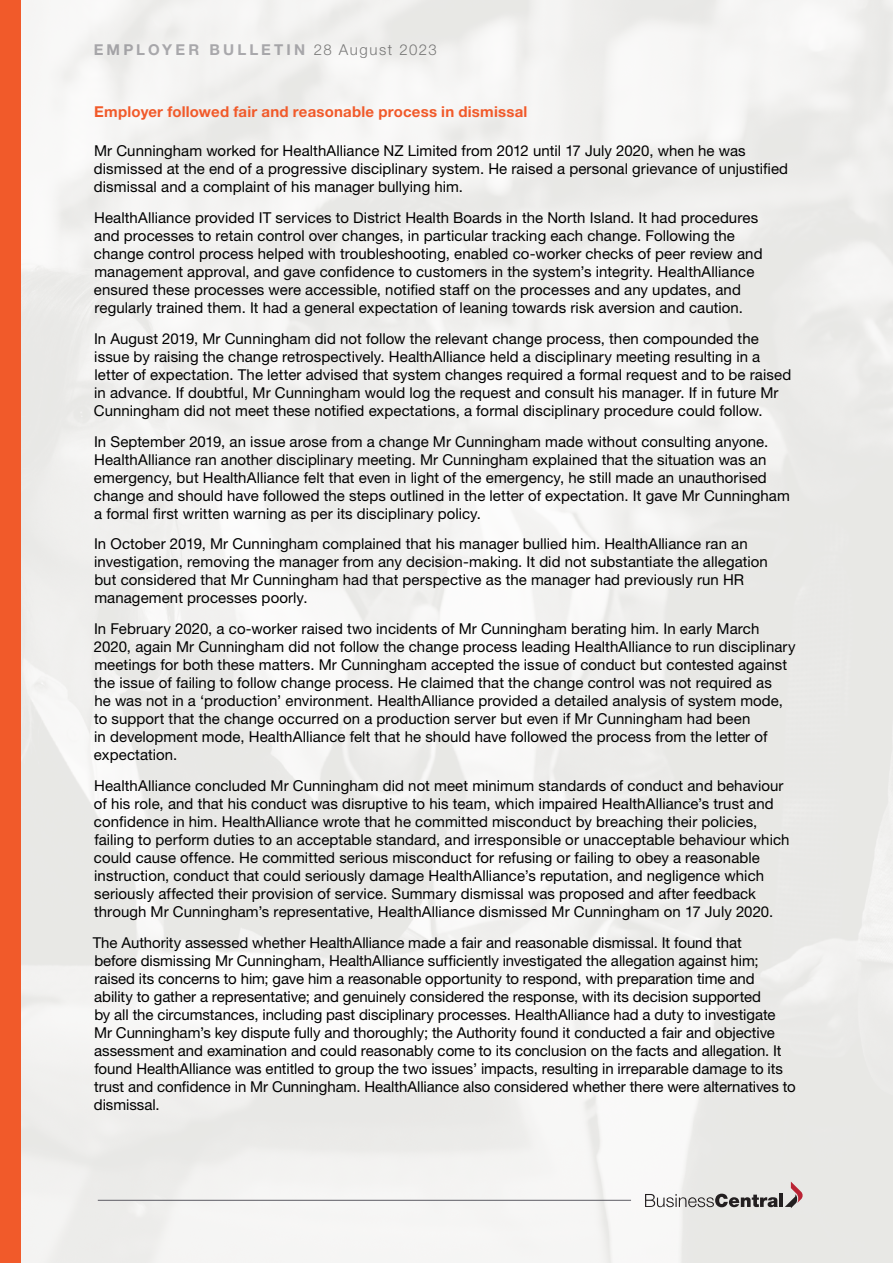
<style>
.page{position:relative;width:893px;height:1263px;background:#fff}
.page>*{position:absolute;margin:0;border:0;box-sizing:border-box;transform-origin:0 0}
.b_Body_text{font:15px/18px "Helvetica Neue LT Pro";letter-spacing:.005em;color:#000}
.b_Heading_2__orange{font:700 15px "Helvetica Neue LT Pro";letter-spacing:.015em;color:#f15a2a}
.t1{font:700 15px "Helvetica Neue LT Pro";letter-spacing:.21em;color:#5c5b63}
.s1{font-weight:300;color:#000}
</style>
<div class="page">
<img style="left:21px;top:0;width:872px;height:1263px">
<hr style="left:98px;top:1200px;width:533px;height:1px;background:#5c5b63">
<svg style="left:645px;top:1194px;width:133px;height:13px;background:#a19f9e"></svg>
<hr style="left:779px;top:1194px;width:4px;height:13px;background:#231f20">
<svg style="left:785px;top:1181px;width:18px;height:27px"></svg>
<div style="left:0;top:0;width:21px;height:1263px;background:#f15a2a"></div>
<p class="t1" style="left:94px;top:41px;width:345px">EMPLOYER BULLETIN <span class="s1">28 August 2023</span></p>
<p class="b_Heading_2__orange" style="left:94px;top:102px;width:435px">Employer followed fair and reasonable process in dismissal</p>
<p class="b_Body_text" style="left:94px;top:142px;width:696px">Mr Cunningham worked for HealthAlliance NZ Limited from 2012 until 17 July 2020, when he was dismissed at the end of a progressive disciplinary system. He raised a personal grievance of unjustified dismissal and a complaint of his manager bullying him.</p>
<p class="b_Body_text" style="left:94px;top:208px;width:670px">HealthAlliance provided IT services to District Health Boards in the North Island. It had procedures and processes to retain control over changes, in particular tracking each change. Following the change control process helped with troubleshooting, enabled co-worker checks of peer review and management approval, and gave confidence to customers in the system’s integrity. HealthAlliance ensured these processes were accessible, notified staff on the processes and any updates, and regularly trained them. It had a general expectation of leaning towards risk aversion and caution.</p>
<p class="b_Body_text" style="left:94px;top:329px;width:699px">In August 2019, Mr Cunningham did not follow the relevant change process, then compounded the issue by raising the change retrospectively. HealthAlliance held a disciplinary meeting resulting in a letter of expectation. The letter advised that system changes required a formal request and to be raised in advance. If doubtful, Mr Cunningham would log the request and consult his manager. If in future Mr Cunningham did not meet these notified expectations, a formal disciplinary procedure could follow.</p>
<p class="b_Body_text" style="left:94px;top:432px;width:697px">In September 2019, an issue arose from a change Mr Cunningham made without consulting anyone.<br>HealthAlliance ran another disciplinary meeting. Mr Cunningham explained that the situation was an emergency, but HealthAlliance felt that even in light of the emergency, he still made an unauthorised change and should have followed the steps outlined in the letter of expectation. It gave Mr Cunningham a formal first written warning as per its disciplinary policy.</p>
<p class="b_Body_text" style="left:94px;top:535px;width:675px">In October 2019, Mr Cunningham complained that his manager bullied him. HealthAlliance ran an investigation, removing the manager from any decision-making. It did not substantiate the allegation but considered that Mr Cunningham had that perspective as the manager had previously run HR management processes poorly.</p>
<p class="b_Body_text" style="left:94px;top:619px;width:703px">In February 2020, a co-worker raised two incidents of Mr Cunningham berating him. In early March 2020, again Mr Cunningham did not follow the change process leading HealthAlliance to run disciplinary meetings for both these matters. Mr Cunningham accepted the issue of conduct but contested against the issue of failing to follow change process. He claimed that the change control was not required as<br>he was not in a ‘production’ environment. HealthAlliance provided a detailed analysis of system mode, to support that the change occurred on a production server but even if Mr Cunningham had been<br>in development mode, HealthAlliance felt that he should have followed the process from the letter of expectation.</p>
<p class="b_Body_text" style="left:94px;top:776px;width:697px">HealthAlliance concluded Mr Cunningham did not meet minimum standards of conduct and behaviour of his role, and that his conduct was disruptive to his team, which impaired HealthAlliance’s trust and confidence in him. HealthAlliance wrote that he committed misconduct by breaching their policies, failing to perform duties to an acceptable standard, and irresponsible or unacceptable behaviour which could cause offence. He committed serious misconduct for refusing or failing to obey a reasonable instruction, conduct that could seriously damage HealthAlliance’s reputation, and negligence which seriously affected their provision of service. Summary dismissal was proposed and after feedback through Mr Cunningham’s representative, HealthAlliance dismissed Mr Cunningham on 17 July 2020.</p>
<p class="b_Body_text" style="left:93px;top:933px;width:705px">The Authority assessed whether HealthAlliance made a fair and reasonable dismissal. It found that<br>before dismissing Mr Cunningham, HealthAlliance sufficiently investigated the allegation against him; raised its concerns to him; gave him a reasonable opportunity to respond, with preparation time and<br>ability to gather a representative; and genuinely considered the response, with its decision supported<br>by all the circumstances, including past disciplinary processes. HealthAlliance had a duty to investigate<br>Mr Cunningham’s key dispute fully and thoroughly; the Authority found it conducted a fair and objective assessment and examination and could reasonably come to its conclusion on the facts and allegation. It found HealthAlliance was entitled to group the two issues’ impacts, resulting in irreparable damage to its trust and confidence in Mr Cunningham. HealthAlliance also considered whether there were alternatives to dismissal.</p>
</div>
